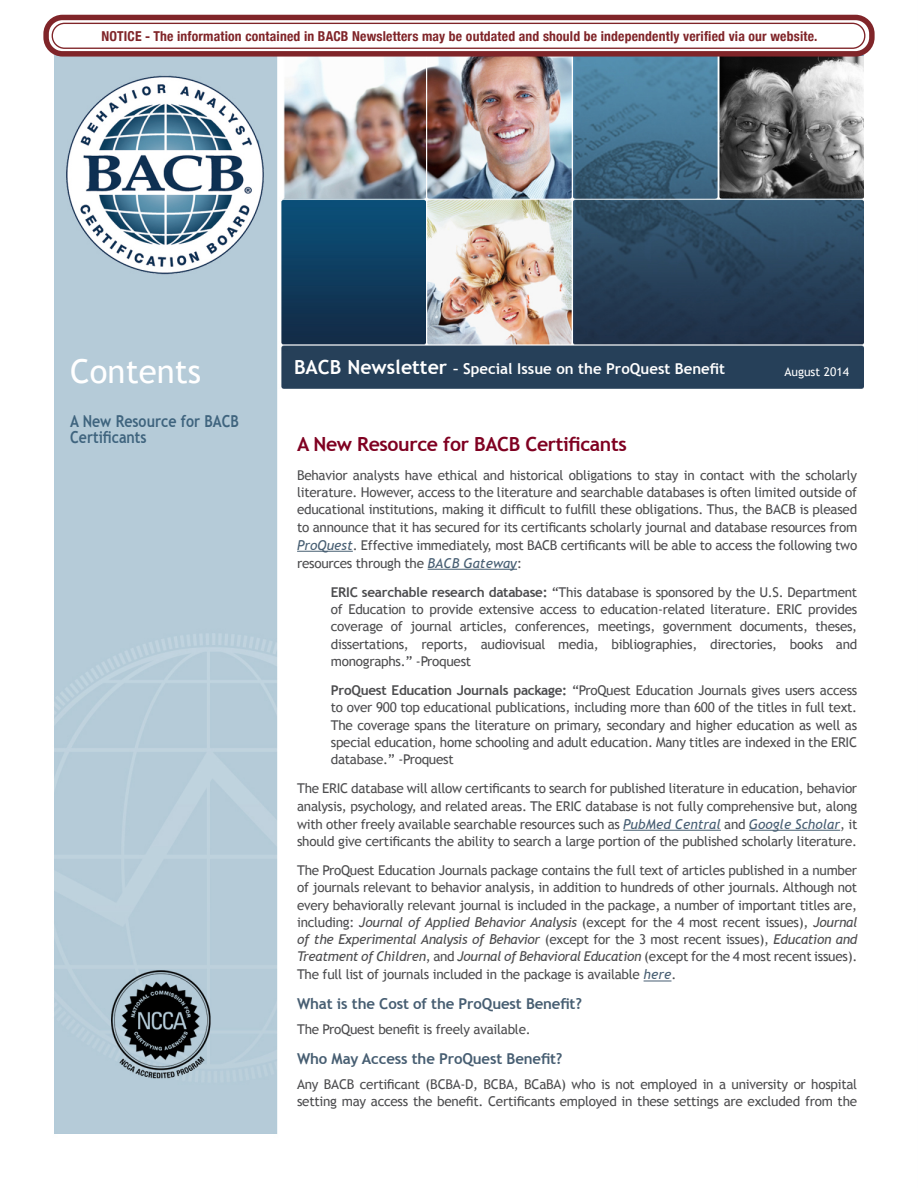
<style>
.page{position:relative;width:918px;height:1188px;background:#fff}
.page>*{position:absolute;margin:0;border:0;box-sizing:border-box;transform-origin:0 0}
.t1{font:33px "Trebuchet MS";color:#fff}
.t2{font:700 19.5px "Trebuchet MS";letter-spacing:-.02em;color:#7f0021}
.t3{font:700 16.5px/16.5px "Trebuchet MS";color:#3f647e;scale:.86 1}
.t4{font:700 15px "Trebuchet MS";letter-spacing:-.01em;color:#475e72}
.t5{font:700 15px "Trebuchet MS";color:#fff}
.t6{font:700 condensed 13.65px "Helvetica Neue";letter-spacing:.015em;color:#802529}
.t7{font:13.5px/17.2px "Trebuchet MS";letter-spacing:-.02em;color:#4d4d4f;text-align:justify}
.t8{font:12px "Trebuchet MS";color:#fff}
.s1{font-size:19.5px}
.s2{font-style:italic;color:#475e72}
.s3{font-weight:700}
.s4{font-style:italic}
</style>
<div class="page">
<img style="left:49px;top:14px;width:820px;height:1120px">
<hr style="left:297px;top:551px;width:56px;height:1px;background:#475e72">
<hr style="left:428px;top:569px;width:89px;height:1px;background:#475e72">
<hr style="left:623px;top:830px;width:98px;height:1px;background:#475e72">
<hr style="left:749px;top:830px;width:91px;height:1px;background:#475e72">
<svg style="left:644px;top:981px;width:28px;height:1px"></svg>
<div style="left:46px;top:17px;width:826px;height:37px;background:#fff;border-radius:16px"></div>
<div style="left:43px;top:15px;width:832px;height:42px;border:5px solid #802529;border-radius:16px"></div>
<div style="left:52px;top:23px;width:813px;height:26px;border:1px solid #802529;border-radius:12px"></div>
<p class="t6" style="left:101px;top:25px;width:718px">NOTICE - The information contained in BACB Newsletters may be outdated and should be independently verified via our website.</p>
<h1 class="t1" style="left:70px;top:352px;width:132px">Contents</h1>
<p class="t3" style="left:70px;top:413px;width:198px">A New Resource for BACB<br>Certificants</p>
<p class="t5" style="left:294px;top:360px;width:433px"><span class="s1">BACB Newsletter</span> – Special Issue on the ProQuest Benefit</p>
<p class="t8" style="left:784px;top:365px;width:66px">August 2014</p>
<h1 class="t2" style="left:297px;top:431px;width:331px">A New Resource for BACB Certificants</h1>
<p class="t7" style="left:297px;top:467px;width:562px">Behavior analysts have ethical and historical obligations to stay in contact with the scholarly literature. However, access to the literature and searchable databases is often limited outside of</p>
<p class="t7" style="left:297px;top:501px;width:562px;line-height:17.7px">educational institutions, making it difficult to fulfill these obligations. Thus, the BACB is pleased to announce that it has secured for its certificants scholarly journal and database resources from <span class="s2">ProQuest</span>. Effective immediately, most BACB certificants will be able to access the following two resources through the <span class="s2">BACB Gateway</span>:</p>
<p class="t7" style="left:331px;top:584px;width:528px"><span class="s3">ERIC searchable research database:</span> “This database is sponsored by the U.S. Department of Education to provide extensive access to education-related literature. ERIC provides coverage of journal articles, conferences, meetings, government documents, theses, dissertations, reports, audiovisual media, bibliographies, directories, books and monographs.” -Proquest</p>
<p class="t7" style="left:331px;top:682px;width:528px"><span class="s3">ProQuest Education Journals package:</span> “ProQuest Education Journals gives users access to over 900 top educational publications, including more than 600 of the titles in full text.<br>The coverage spans the literature on primary, secondary and higher education as well as special education, home schooling and adult education. Many titles are indexed in the ERIC database.” -Proquest</p>
<p class="t7" style="left:297px;top:780px;width:562px">The ERIC database will allow certificants to search for published literature in education, behavior analysis, psychology, and related areas. The ERIC database is not fully comprehensive but, along</p>
<p class="t7" style="left:297px;top:815px;width:562px">with other freely available searchable resources such as <span class="s2">PubMed Central</span> and <span class="s2">Google Scholar</span>, it</p>
<p class="t7" style="left:297px;top:833px;width:562px">should give certificants the ability to search a large portion of the published scholarly literature.</p>
<p class="t7" style="left:297px;top:862px;width:562px">The ProQuest Education Journals package contains the full text of articles published in a number of journals relevant to behavior analysis, in addition to hundreds of other journals. Although not every behaviorally relevant journal is included in the package, a number of important titles are, including: <span class="s4">Journal of Applied Behavior Analysis</span> (except for the 4 most recent issues), <span class="s4">Journal of the Experimental Analysis of Behavior</span> (except for the 3 most recent issues), <span class="s4">Education and Treatment of Children</span>, and <span class="s4">Journal of Behavioral Education</span> (except for the 4 most recent issues).<br>The full list of journals included in the package is available <span class="s2">here</span>.</p>
<h2 class="t4" style="left:297px;top:995px;width:286px">What is the Cost of the ProQuest Benefit?</h2>
<p class="t7" style="left:297px;top:1021px;width:235px">The ProQuest benefit is freely available.</p>
<h2 class="t4" style="left:297px;top:1049px;width:267px">Who May Access the ProQuest Benefit?</h2>
<p class="t7" style="left:297px;top:1076px;width:562px">Any BACB certificant (BCBA-D, BCBA, BCaBA) who is not employed in a university or hospital setting may access the benefit. Certificants employed in these settings are excluded from the</p>
</div>
